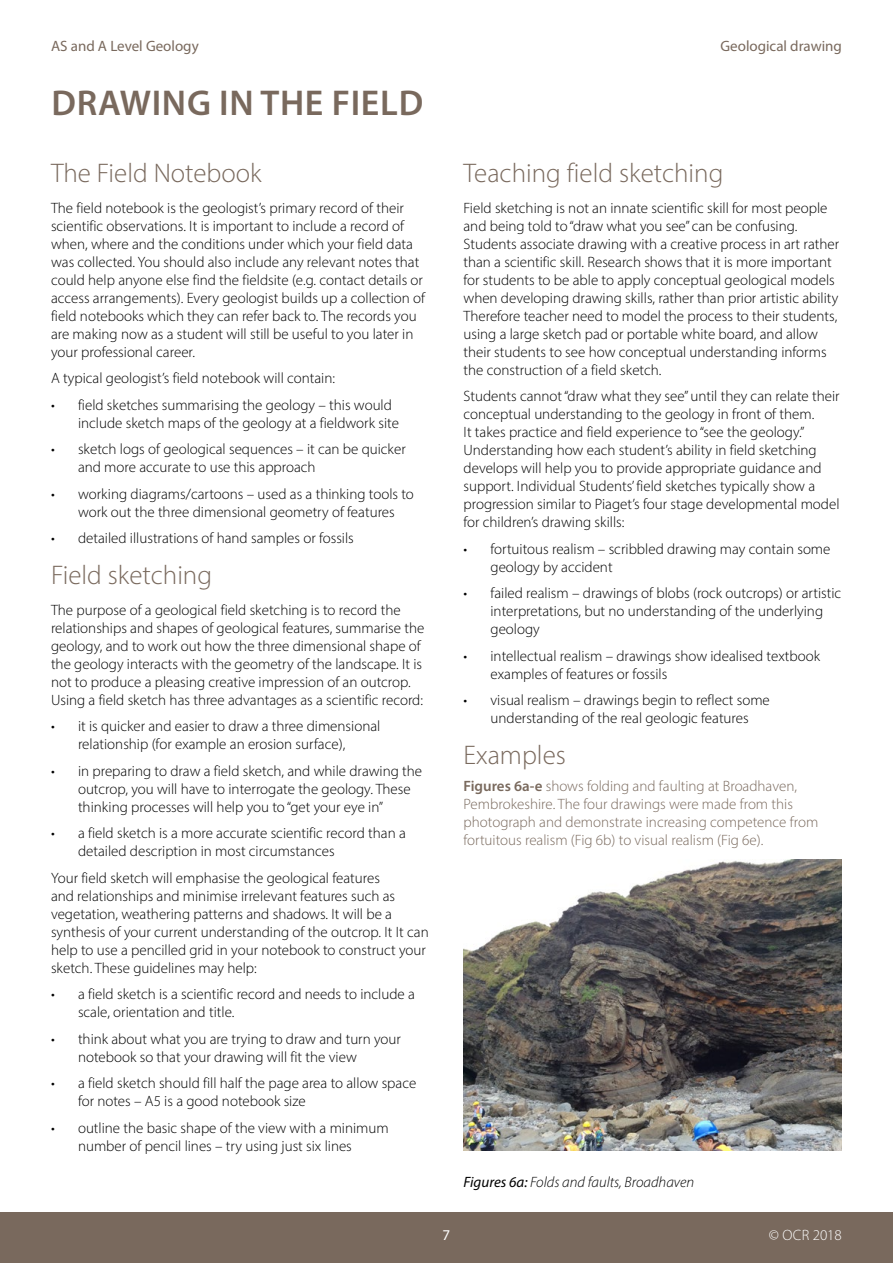
<style>
.page{position:relative;width:893px;height:1263px;background:#fff}
.page>*{position:absolute;margin:0;border:0;box-sizing:border-box;transform-origin:0 0}
.Brown_header{font:600 36px "Myriad Pro";letter-spacing:.02em;color:#79695d}
.Sub_header_grey{font:300 27px "Myriad Pro";color:#79695d}
.Body_10pt{font:300 15px/18px "Myriad Pro";color:#000}
.Body_10{font:300 15px/18px "Myriad Pro";color:#79695d}
.t1{font:15px "Myriad Pro";color:#79695d}
.Body_10-2{font:italic 300 15px "Myriad Pro";color:#000}
.t2{font:300 15px "Myriad Pro";color:#fff}
.t3{font:15px "Myriad Pro";color:#fff}
.s1{font-weight:600}
.s2{font-weight:400}
</style>
<div class="page">
<div style="left:0;top:1212px;width:893px;height:51px;background:#79695d"></div>
<img style="left:463px;top:860px;width:379px;height:290px">
<p class="t1" style="left:51px;top:37px;width:149px">AS and A Level Geology</p>
<p class="t1" style="left:720px;top:37px;width:123px">Geological drawing</p>
<p class="Brown_header" style="left:51px;top:80px;width:373px">DRAWING IN THE FIELD</p>
<p class="Sub_header_grey" style="left:51px;top:157px;width:212px">The Field Notebook</p>
<p class="Body_10pt" style="left:51px;top:198px;width:375px">The field notebook is the geologist’s primary record of their scientific observations. It is important to include a record of when, where and the conditions under which your field data was collected. You should also include any relevant notes that could help anyone else find the fieldsite (e.g. contact details or access arrangements). Every geologist builds up a collection of field notebooks which they can refer back to. The records you are making now as a student will still be useful to you later in your professional career.</p>
<p class="Body_10pt" style="left:51px;top:369px;width:286px">A typical geologist’s field notebook will contain:</p>
<p class="Body_10pt" style="left:78px;top:395px;width:322px;text-indent:-27px">• field sketches summarising the geology – this would include sketch maps of the geology at a fieldwork site</p>
<p class="Body_10pt" style="left:78px;top:440px;width:329px;text-indent:-27px">• sketch logs of geological sequences – it can be quicker and more accurate to use this approach</p>
<p class="Body_10pt" style="left:51px;top:484px;width:364px;text-align:center">• working diagrams/cartoons – used as a thinking tools to work out the three dimensional geometry of features</p>
<p class="Body_10pt" style="left:51px;top:529px;width:304px">• detailed illustrations of hand samples or fossils</p>
<p class="Sub_header_grey" style="left:51px;top:559px;width:163px">Field sketching</p>
<p class="Body_10pt" style="left:51px;top:601px;width:375px">The purpose of a geological field sketching is to record the relationships and shapes of geological features, summarise the geology, and to work out how the three dimensional shape of the geology interacts with the geometry of the landscape. It is not to produce a pleasing creative impression of an outcrop.<br>Using a field sketch has three advantages as a scientific record:</p>
<p class="Body_10pt" style="left:51px;top:717px;width:331px;text-align:center">• it is quicker and easier to draw a three dimensional relationship (for example an erosion surface),</p>
<p class="Body_10pt" style="left:78px;top:762px;width:346px;text-indent:-27px">• in preparing to draw a field sketch, and while drawing the outcrop, you will have to interrogate the geology. These thinking processes will help you to “get your eye in”</p>
<p class="Body_10pt" style="left:78px;top:824px;width:329px;text-indent:-27px">• a field sketch is a more accurate scientific record than a detailed description in most circumstances</p>
<p class="Body_10pt" style="left:51px;top:869px;width:379px">Your field sketch will emphasise the geological features<br>and relationships and minimise irrelevant features such as vegetation, weathering patterns and shadows. It will be a synthesis of your current understanding of the outcrop. It It can help to use a pencilled grid in your notebook to construct your sketch. These guidelines may help:</p>
<p class="Body_10pt" style="left:78px;top:985px;width:338px;text-indent:-27px">• a field sketch is a scientific record and needs to include a scale, orientation and title.</p>
<p class="Body_10pt" style="left:78px;top:1030px;width:324px;text-indent:-27px">• think about what you are trying to draw and turn your notebook so that your drawing will fit the view</p>
<p class="Body_10pt" style="left:78px;top:1074px;width:340px;text-indent:-27px">• a field sketch should fill half the page area to allow space for notes – A5 is a good notebook size</p>
<p class="Body_10pt" style="left:78px;top:1119px;width:312px;text-indent:-27px">• outline the basic shape of the view with a minimum number of pencil lines – try using just six lines</p>
<p class="Sub_header_grey" style="left:463px;top:157px;width:261px">Teaching field sketching</p>
<p class="Body_10pt" style="left:463px;top:198px;width:377px">Field sketching is not an innate scientific skill for most people and being told to “draw what you see” can be confusing.<br>Students associate drawing with a creative process in art rather than a scientific skill. Research shows that it is more important for students to be able to apply conceptual geological models when developing drawing skills, rather than prior artistic ability Therefore teacher need to model the process to their students, using a large sketch pad or portable white board, and allow their students to see how conceptual understanding informs the construction of a field sketch.</p>
<p class="Body_10pt" style="left:463px;top:387px;width:378px">Students cannot “draw what they see” until they can relate their conceptual understanding to the geology in front of them.<br>It takes practice and field experience to “see the geology.” Understanding how each student’s ability in field sketching develops will help you to provide appropriate guidance and support. Individual Students’ field sketches typically show a progression similar to Piaget’s four stage developmental model for children’s drawing skills:</p>
<p class="Body_10pt" style="left:490px;top:539px;width:342px;text-indent:-27px">• fortuitous realism – scribbled drawing may contain some geology by accident</p>
<p class="Body_10pt" style="left:490px;top:584px;width:352px;text-indent:-27px">• failed realism – drawings of blobs (rock outcrops) or artistic interpretations, but no understanding of the underlying geology</p>
<p class="Body_10pt" style="left:490px;top:646px;width:331px;text-indent:-27px">• intellectual realism – drawings show idealised textbook examples of features or fossils</p>
<p class="Body_10pt" style="left:463px;top:691px;width:308px;text-align:center">• visual realism – drawings begin to reflect some understanding of the real geologic features</p>
<p class="Sub_header_grey" style="left:463px;top:739px;width:104px">Examples</p>
<p class="Body_10" style="left:463px;top:776px;width:356px"><span class="s1">Figures 6a-e</span> shows folding and faulting at Broadhaven, Pembrokeshire. The four drawings were made from this photograph and demonstrate increasing competence from fortuitous realism (Fig 6b) to visual realism (Fig 6e).</p>
<p class="Body_10-2" style="left:463px;top:1173px;width:232px"><span class="s2">Figures 6a:</span> Folds and faults, Broadhaven</p>
<p class="t3" style="left:443px;top:1226px;width:9px">7</p>
<p class="t2" style="left:769px;top:1226px;width:75px">© OCR 2018</p>
</div>
